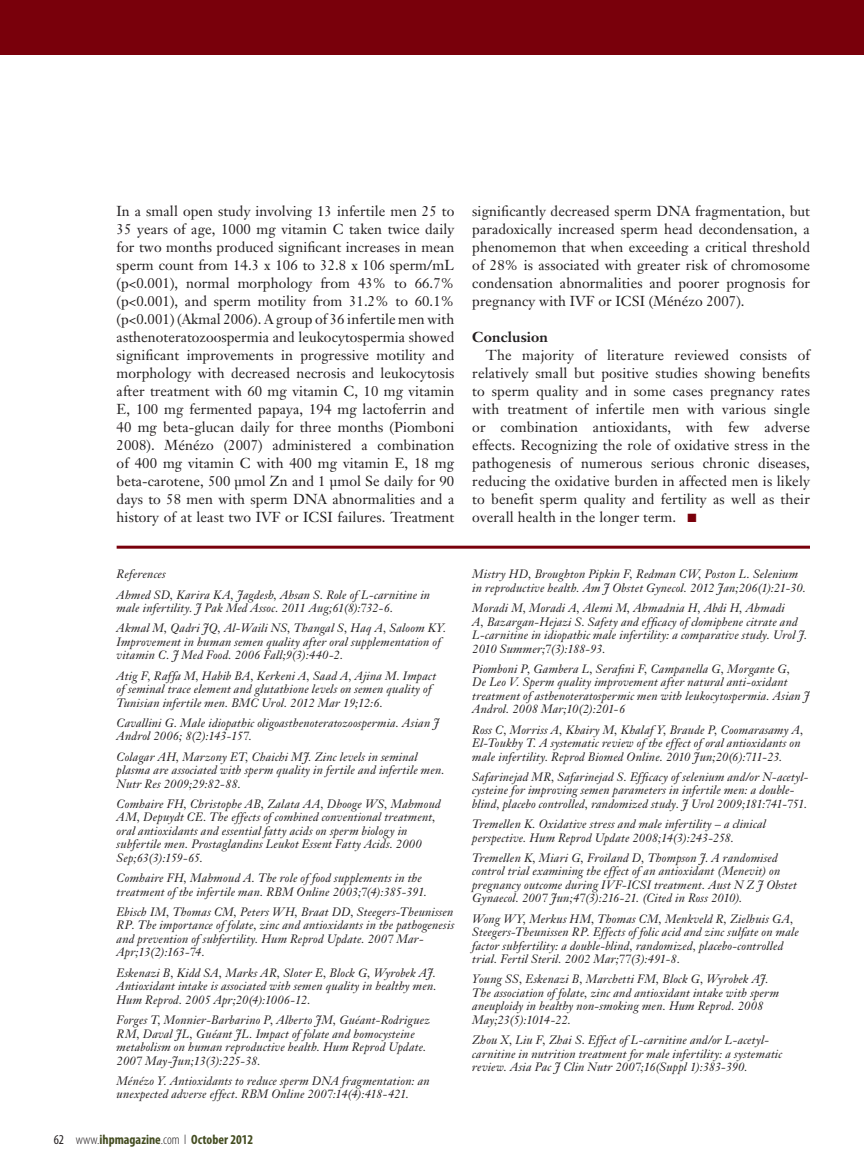
<style>
.page{position:relative;width:864px;height:1175px;background:#fff}
.page>*{position:absolute;margin:0;border:0;box-sizing:border-box;transform-origin:0 0}
.t1{font:14.25px/18px "Janson Text";letter-spacing:.005em;color:#231f20;text-align:justify}
.t2{font:700 14.25px "Janson Text";letter-spacing:.01em;color:#231f20}
.t3{font:700 condensed 13.5px "Myriad Pro";color:#444d21}
.t4{font:italic 12px/13.5px "Janson Text";letter-spacing:.015em;color:#231f20}
.s1{font-weight:400;color:#231f20}
.s2{font-weight:300;color:#231f20}
</style>
<div class="page">
<div style="left:0;top:0;width:864px;height:54px;background:#79000b"></div>
<hr style="left:117px;top:545px;width:693px;height:3px;background:#79000b">
<p class="t1" style="left:117px;top:202px;width:339px">In a small open study involving 13 infertile men 25 to 35 years of age, 1000 mg vitamin C taken twice daily for two months produced significant increases in mean sperm count from 14.3 x 106 to 32.8 x 106 sperm/mL (p&lt;0.001), normal morphology from 43% to 66.7% (p&lt;0.001), and sperm motility from 31.2% to 60.1% (p&lt;0.001) (Akmal 2006). A group of 36 infertile men with asthenoteratozoospermia and leukocytospermia showed significant improvements in progressive motility and morphology with decreased necrosis and leukocytosis after treatment with 60 mg vitamin C, 10 mg vitamin E, 100 mg fermented papaya, 194 mg lactoferrin and 40 mg beta-glucan daily for three months (Piomboni 2008). Ménézo (2007) administered a combination of 400 mg vitamin C with 400 mg vitamin E, 18 mg beta-carotene, 500 µmol Zn and 1 µmol Se daily for 90 days to 58 men with sperm DNA abnormalities and a history of at least two IVF or ICSI failures. Treatment</p>
<p class="t1" style="left:472px;top:202px;width:339px">significantly decreased sperm DNA fragmentation, but paradoxically increased sperm head decondensation, a phenomemon that when exceeding a critical threshold of 28% is associated with greater risk of chromosome condensation abnormalities and poorer prognosis for pregnancy with IVF or ICSI (Ménézo 2007).</p>
<p class="t2" style="left:472px;top:328px;width:77px">Conclusion</p>
<p class="t1" style="left:472px;top:346px;width:339px;text-indent:13px">The majority of literature reviewed consists of relatively small but positive studies showing benefits to sperm quality and in some cases pregnancy rates with treatment of infertile men with various single or combination antioxidants, with few adverse effects. Recognizing the role of oxidative stress in the pathogenesis of numerous serious chronic diseases, reducing the oxidative burden in affected men is likely to benefit sperm quality and fertility as well as their overall health in the longer term.</p>
<p class="t4" style="left:117px;top:564px;width:315px;line-height:20.2px">References<br>Ahmed SD, Karira KA, Jagdesh, Ahsan S. Role of L-carnitine in</p>
<p class="t4" style="left:117px;top:598px;width:331px;line-height:20.2px">male infertility. J Pak Med Assoc. 2011 Aug;61(8):732-6.<br>Akmal M, Qadri JQ, Al-Waili NS, Thangal S, Haq A, Saloom KY.</p>
<p class="t4" style="left:117px;top:635px;width:326px">Improvement in human semen quality after oral supplementation of vitamin C. J Med Food. 2006 Fall;9(3):440-2.</p>
<p class="t4" style="left:117px;top:669px;width:321px">Atig F, Raffa M, Habib BA, Kerkeni A, Saad A, Ajina M. Impact of seminal trace element and glutathione levels on semen quality of<br>Tunisian infertile men. BMC Urol. 2012 Mar 19;12:6.</p>
<p class="t4" style="left:117px;top:716px;width:324px">Cavallini G. Male idiopathic oligoasthenoteratozoospermia. Asian J<br>Androl 2006; 8(2):143-157.</p>
<p class="t4" style="left:117px;top:750px;width:330px">Colagar AH, Marzony ET, Chaichi MJ. Zinc levels in seminal plasma are associated with sperm quality in fertile and infertile men.<br>Nutr Res 2009;29:82-88.</p>
<p class="t4" style="left:117px;top:797px;width:326px">Comhaire FH, Christophe AB, Zalata AA, Dhooge WS, Mahmoud AM, Depuydt CE. The effects of combined conventional treatment, oral antioxidants and essential fatty acids on sperm biology in subfertile men. Prostaglandins Leukot Essent Fatty Acids. 2000<br>Sep;63(3):159-65.</p>
<p class="t4" style="left:117px;top:871px;width:312px">Comhaire FH, Mahmoud A. The role of food supplements in the treatment of the infertile man. RBM Online 2003;7(4):385-391.</p>
<p class="t4" style="left:117px;top:905px;width:339px">Ebisch IM, Thomas CM, Peters WH, Braat DD, Steegers-Theunissen RP. The importance of folate, zinc and antioxidants in the pathogenesis and prevention of subfertility. Hum Reprod Update. 2007 Mar-Apr;13(2):163-74.</p>
<p class="t4" style="left:117px;top:966px;width:322px;text-align:justify">Eskenazi B, Kidd SA, Marks AR, Sloter E, Block G, Wyrobek AJ.<br>Antioxidant intake is associated with semen quality in healthy men.<br>Hum Reprod. 2005 Apr;20(4):1006-12.</p>
<p class="t4" style="left:117px;top:1013px;width:315px">Forges T, Monnier-Barbarino P, Alberto JM, Guéant-Rodriguez RM, Daval JL, Guéant JL. Impact of folate and homocysteine metabolism on human reproductive health. Hum Reprod Update.<br>2007 May-Jun;13(3):225-38.</p>
<p class="t4" style="left:117px;top:1074px;width:315px">Ménézo Y. Antioxidants to reduce sperm DNA fragmentation: an unexpected adverse effect. RBM Online 2007:14(4):418-421.</p>
<p class="t3" style="left:54px;top:1131px;width:201px"><span class="s1">62</span> <span class="s2">www.</span>ihpmagazine<span class="s2">.com l</span> October 2012</p>
<p class="t4" style="left:472px;top:567px;width:335px">Mistry HD, Broughton Pipkin F, Redman CW, Poston L. Selenium in reproductive health. Am J Obstet Gynecol. 2012 Jan;206(1):21-30.</p>
<p class="t4" style="left:472px;top:601px;width:337px">Moradi M, Moradi A, Alemi M, Ahmadnia H, Abdi H, Ahmadi<br>A, Bazargan-Hejazi S. Safety and efficacy of clomiphene citrate and L-carnitine in idiopathic male infertility: a comparative study. Urol J.<br>2010 Summer;7(3):188-93.</p>
<p class="t4" style="left:472px;top:662px;width:339px">Piomboni P, Gambera L, Serafini F, Campanella G, Morgante G,<br>De Leo V. Sperm quality improvement after natural anti-oxidant treatment of asthenoteratospermic men with leukocytospermia. Asian J Androl. 2008 Mar;10(2):201-6</p>
<p class="t4" style="left:472px;top:722px;width:333px">Ross C, Morriss A, Khairy M, Khalaf Y, Braude P, Coomarasamy A,<br>El-Toukhy T. A systematic review of the effect of oral antioxidants on male infertility. Reprod Biomed Online. 2010 Jun;20(6):711-23.</p>
<p class="t4" style="left:472px;top:770px;width:338px">Safarinejad MR, Safarinejad S. Efficacy of selenium and/or N-acetyl&shy;cysteine for improving semen parameters in infertile men: a double&shy;blind, placebo controlled, randomized study. J Urol 2009;181:741-751.</p>
<p class="t4" style="left:472px;top:817px;width:295px">Tremellen K. Oxidative stress and male infertility – a clinical perspective. Hum Reprod Update 2008;14(3):243-258.</p>
<p class="t4" style="left:472px;top:851px;width:326px">Tremellen K, Miari G, Froiland D, Thompson J. A randomised control trial examining the effect of an antioxidant (Menevit) on pregnancy outcome during IVF-ICSI treatment. Aust N Z J Obstet Gynaecol. 2007 Jun;47(3):216-21. (Cited in Ross 2010).</p>
<p class="t4" style="left:472px;top:911px;width:328px">Wong WY, Merkus HM, Thomas CM, Menkveld R, Zielhuis GA, Steegers-Theunissen RP. Effects of folic acid and zinc sulfate on male factor subfertility: a double-blind, randomized, placebo-controlled trial. Fertil Steril. 2002 Mar;77(3):491-8.</p>
<p class="t4" style="left:472px;top:972px;width:308px">Young SS, Eskenazi B, Marchetti FM, Block G, Wyrobek AJ.<br>The association of folate, zinc and antioxidant intake with sperm aneuploidy in healthy non-smoking men. Hum Reprod. 2008<br>May;23(5):1014-22.</p>
<p class="t4" style="left:472px;top:1033px;width:311px">Zhou X, Liu F, Zhai S. Effect of L-carnitine and/or L-acetyl&shy;carnitine in nutrition treatment for male infertility: a systematic review. Asia Pac J Clin Nutr 2007;16(Suppl 1):383-390.</p>
</div>
